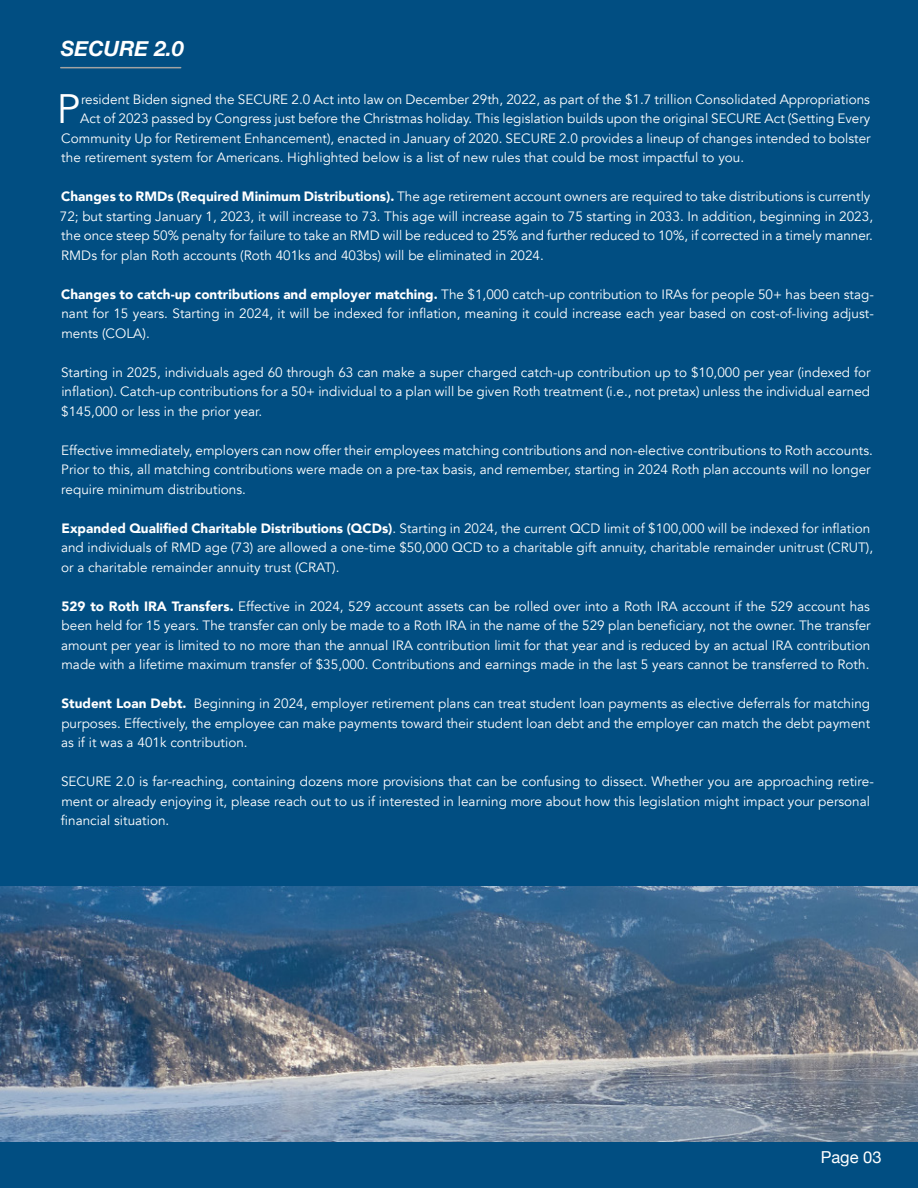
<style>
.page{position:relative;width:918px;height:1188px;background:#fff}
.page>*{position:absolute;margin:0;border:0;box-sizing:border-box;transform-origin:0 0}
.Paragraph_Style_1{font:41.1px "Avenir";color:#fff}
.subheader{font:italic 700 21px "Helvetica Neue";color:#fff}
.t1{font:16.5px "Helvetica Neue";color:#fff}
.Paragraph_Style_1-2{font:13.5px/19.5px "Avenir";color:#fff}
.s1{font-weight:900}
</style>
<div class="page">
<div style="left:0;top:1142px;width:918px;height:46px;background:#014e82"></div>
<div style="left:0;top:0;width:918px;height:1124px;background:#014e82"></div>
<img style="left:0;top:887px;width:918px;height:255px">
<hr style="left:61px;top:67px;width:120px;height:1px;background:#a3a3a2">
<p class="subheader" style="left:61px;top:32px;width:124px">SECURE 2.0</p>
<p class="Paragraph_Style_1" style="left:57px;top:85px;width:25px">P</p>
<p class="Paragraph_Style_1-2" style="left:81px;top:90px;width:790px">resident Biden signed the SECURE 2.0 Act into law on December 29th, 2022, as part of the $1.7 trillion Consolidated Appropriations</p>
<p class="Paragraph_Style_1-2" style="left:80px;top:109px;width:792px">Act of 2023 passed by Congress just before the Christmas holiday. This legislation builds upon the original SECURE Act (Setting Every</p>
<p class="Paragraph_Style_1-2" style="left:61px;top:129px;width:811px">Community Up for Retirement Enhancement), enacted in January of 2020. SECURE 2.0 provides a lineup of changes intended to bolster</p>
<p class="Paragraph_Style_1-2" style="left:61px;top:148px;width:684px">the retirement system for Americans. Highlighted below is a list of new rules that could be most impactful to you.</p>
<p class="Paragraph_Style_1-2" style="left:60px;top:187px;width:815px"><span class="s1">Changes to RMDs (Required Minimum Distributions).</span> The age retirement account owners are required to take distributions is currently<br>72; but starting January 1, 2023, it will increase to 73. This age will increase again to 75 starting in 2033. In addition, beginning in 2023, the once steep 50% penalty for failure to take an RMD will be reduced to 25% and further reduced to 10%, if corrected in a timely manner.</p>
<p class="Paragraph_Style_1-2" style="left:61px;top:246px;width:484px">RMDs for plan Roth accounts (Roth 401ks and 403bs) will be eliminated in 2024.</p>
<p class="Paragraph_Style_1-2" style="left:61px;top:285px;width:814px;text-align:justify"><span class="s1">Changes to catch-up contributions and employer matching.</span> The $1,000 catch-up contribution to IRAs for people 50+ has been stag&shy;nant for 15 years. Starting in 2024, it will be indexed for inflation, meaning it could increase each year based on cost-of-living adjust&shy;ments (COLA).</p>
<p class="Paragraph_Style_1-2" style="left:61px;top:363px;width:811px;text-align:justify">Starting in 2025, individuals aged 60 through 63 can make a super charged catch-up contribution up to $10,000 per year (indexed for inflation). Catch-up contributions for a 50+ individual to a plan will be given Roth treatment (i.e., not pretax) unless the individual earned $145,000 or less in the prior year.</p>
<p class="Paragraph_Style_1-2" style="left:61px;top:441px;width:813px">Effective immediately, employers can now offer their employees matching contributions and non-elective contributions to Roth accounts.<br>Prior to this, all matching contributions were made on a pre-tax basis, and remember, starting in 2024 Roth plan accounts will no longer require minimum distributions.</p>
<p class="Paragraph_Style_1-2" style="left:61px;top:519px;width:814px"><span class="s1">Expanded Qualified Charitable Distributions (QCDs)</span>. Starting in 2024, the current QCD limit of $100,000 will be indexed for inflation and individuals of RMD age (73) are allowed a one-time $50,000 QCD to a charitable gift annuity, charitable remainder unitrust (CRUT), or a charitable remainder annuity trust (CRAT).</p>
<p class="Paragraph_Style_1-2" style="left:61px;top:597px;width:811px;text-align:justify"><span class="s1">529 to Roth IRA Transfers.</span> Effective in 2024, 529 account assets can be rolled over into a Roth IRA account if the 529 account has been held for 15 years. The transfer can only be made to a Roth IRA in the name of the 529 plan beneficiary, not the owner. The transfer amount per year is limited to no more than the annual IRA contribution limit for that year and is reduced by an actual IRA contribution made with a lifetime maximum transfer of $35,000. Contributions and earnings made in the last 5 years cannot be transferred to Roth.</p>
<p class="Paragraph_Style_1-2" style="left:61px;top:694px;width:811px;text-align:justify"><span class="s1">Student Loan Debt.</span> Beginning in 2024, employer retirement plans can treat student loan payments as elective deferrals for matching purposes. Effectively, the employee can make payments toward their student loan debt and the employer can match the debt payment as if it was a 401k contribution.</p>
<p class="Paragraph_Style_1-2" style="left:61px;top:772px;width:814px">SECURE 2.0 is far-reaching, containing dozens more provisions that can be confusing to dissect. Whether you are approaching retire&shy;ment or already enjoying it, please reach out to us if interested in learning more about how this legislation might impact your personal financial situation.</p>
<p class="t1" style="left:821px;top:1145px;width:62px">Page 03</p>
</div>
